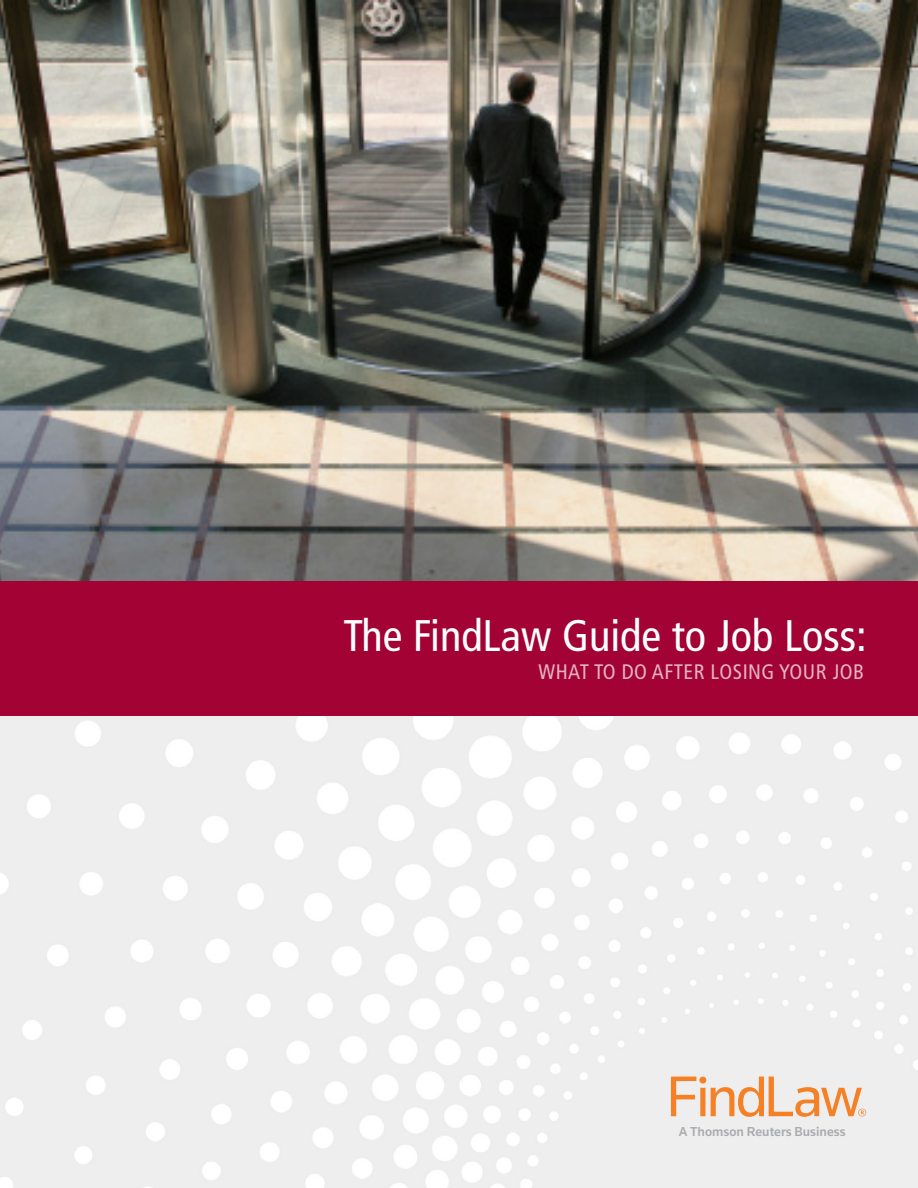
<style>
.page{position:relative;width:918px;height:1188px;background:#fff}
.page>*{position:absolute;margin:0;border:0;box-sizing:border-box;transform-origin:0 0}
.t1{font:condensed 44.25px "Frutiger LT Std";color:#fff}
.t2{font:condensed 21px "Frutiger LT Std";letter-spacing:.02em;color:#e3b3c2}
.t3{font:500 13.5px "Knowledge";color:#a9abae}
</style>
<div class="page">
<img style="left:0;top:0;width:918px;height:581px">
<svg style="left:671px;top:1071px;width:195px;height:46px;background:#efceb5"></svg>
<div style="left:0;top:582px;width:918px;height:134px;background:#a30234"></div>
<h1 class="t1" style="left:343px;top:610px;width:525px">The FindLaw Guide to Job Loss:</h1>
<p class="t2" style="left:539px;top:660px;width:327px">WHAT TO DO AFTER LOSING YOUR JOB</p>
<p class="t3" style="left:679px;top:1123px;width:168px">A Thomson Reuters Business</p>
</div>
